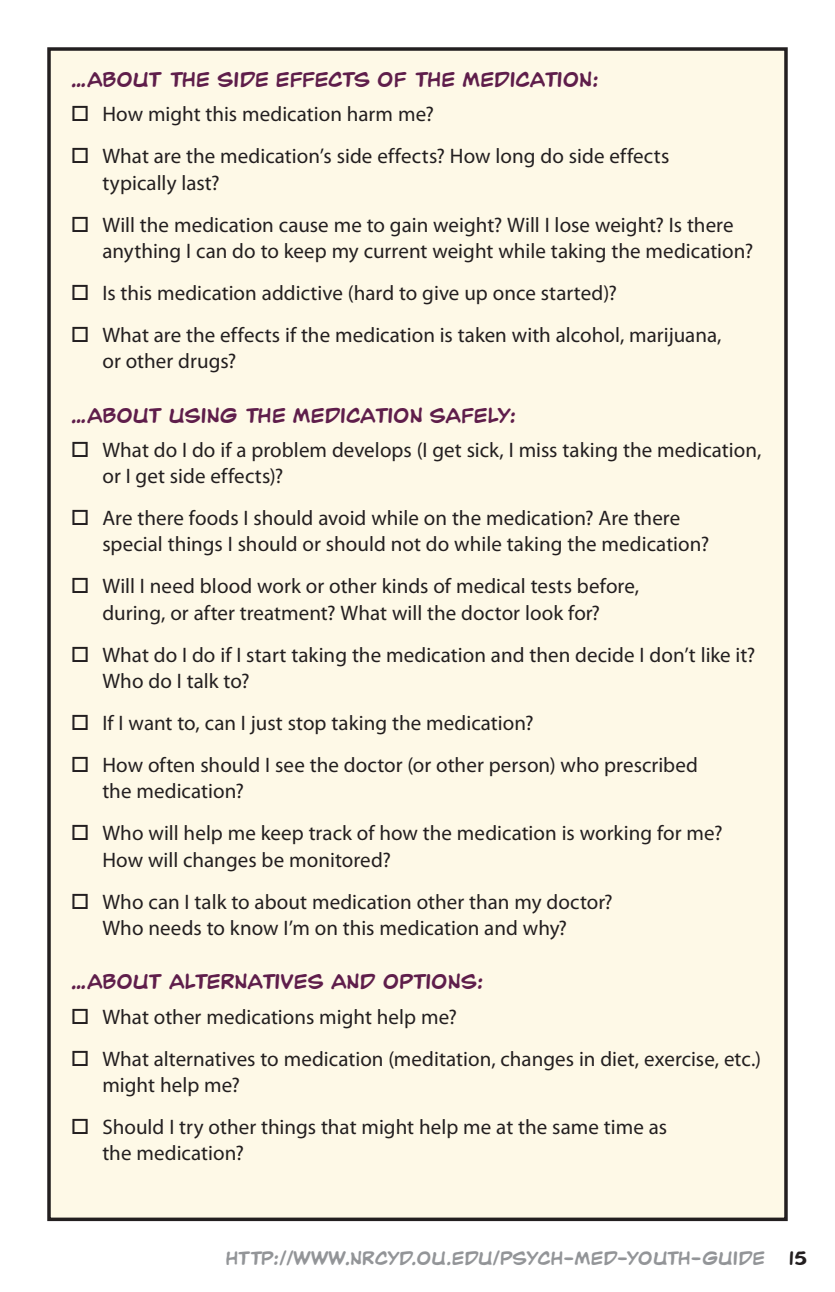
<style>
.page{position:relative;width:835px;height:1292px;background:#fff}
.page>*{position:absolute;margin:0;border:0;box-sizing:border-box;transform-origin:0 0}
.t1{font:21px/26.2px "Myriad Pro";letter-spacing:.005em;color:#231f20}
.box_title{font:19.25px "Comic Plain";letter-spacing:.015em;color:#5f1e4b}
.t2{font:17.5px "Comic Plain";letter-spacing:-.015em;color:#939598}
.t3{font:17.5px "Comic Plain";color:#231f20}
</style>
<div class="page">
<div style="left:49px;top:49px;width:737px;height:1170px;background:#fef9e7"></div>
<div style="left:47px;top:47px;width:741px;height:1174px;border:4px solid #231f20"></div>
<p class="box_title" style="left:71px;top:68px;width:530px">…ABOUT THE SIDE EFFECTS OF THE MEDICATION:</p>
<p class="t1" style="left:102px;top:101px;width:333px">How might this medication harm me?</p>
<p class="t1" style="left:102px;top:143px;width:568px">What are the medication’s side effects? How long do side effects typically last?</p>
<p class="t1" style="left:102px;top:211px;width:652px">Will the medication cause me to gain weight? Will I lose weight? Is there anything I can do to keep my current weight while taking the medication?</p>
<p class="t1" style="left:102px;top:279px;width:516px">Is this medication addictive (hard to give up once started)?</p>
<p class="t1" style="left:102px;top:321px;width:621px">What are the effects if the medication is taken with alcohol, marijuana, or other drugs?</p>
<p class="box_title" style="left:71px;top:403px;width:447px">…ABOUT USING THE MEDICATION SAFELY:</p>
<p class="t1" style="left:102px;top:436px;width:660px">What do I do if a problem develops (I get sick, I miss taking the medication, or I get side effects)?</p>
<p class="t1" style="left:102px;top:505px;width:608px">Are there foods I should avoid while on the medication? Are there special things I should or should not do while taking the medication?</p>
<p class="t1" style="left:102px;top:573px;width:538px">Will I need blood work or other kinds of medical tests before, during, or after treatment? What will the doctor look for?</p>
<p class="t1" style="left:102px;top:641px;width:654px">What do I do if I start taking the medication and then decide I don’t like it?<br>Who do I talk to?</p>
<p class="t1" style="left:102px;top:709px;width:433px">If I want to, can I just stop taking the medication?</p>
<p class="t1" style="left:102px;top:751px;width:597px">How often should I see the doctor (or other person) who prescribed the medication?</p>
<p class="t1" style="left:102px;top:820px;width:621px">Who will help me keep track of how the medication is working for me?<br>How will changes be monitored?</p>
<p class="t1" style="left:102px;top:888px;width:511px">Who can I talk to about medication other than my doctor?<br>Who needs to know I’m on this medication and why?</p>
<p class="box_title" style="left:71px;top:970px;width:414px">…ABOUT ALTERNATIVES AND OPTIONS:</p>
<p class="t1" style="left:102px;top:1003px;width:356px">What other medications might help me?</p>
<p class="t1" style="left:102px;top:1045px;width:660px">What alternatives to medication (meditation, changes in diet, exercise, etc.) might help me?</p>
<p class="t1" style="left:102px;top:1113px;width:566px">Should I try other things that might help me at the same time as the medication?</p>
<p class="t2" style="left:226px;top:1247px;width:540px">HTTP://WWW.NRCYD.OU.EDU/PSYCH-MED-YOUTH-GUIDE</p>
<p class="t3" style="left:789px;top:1247px;width:19px">15</p>
</div>
